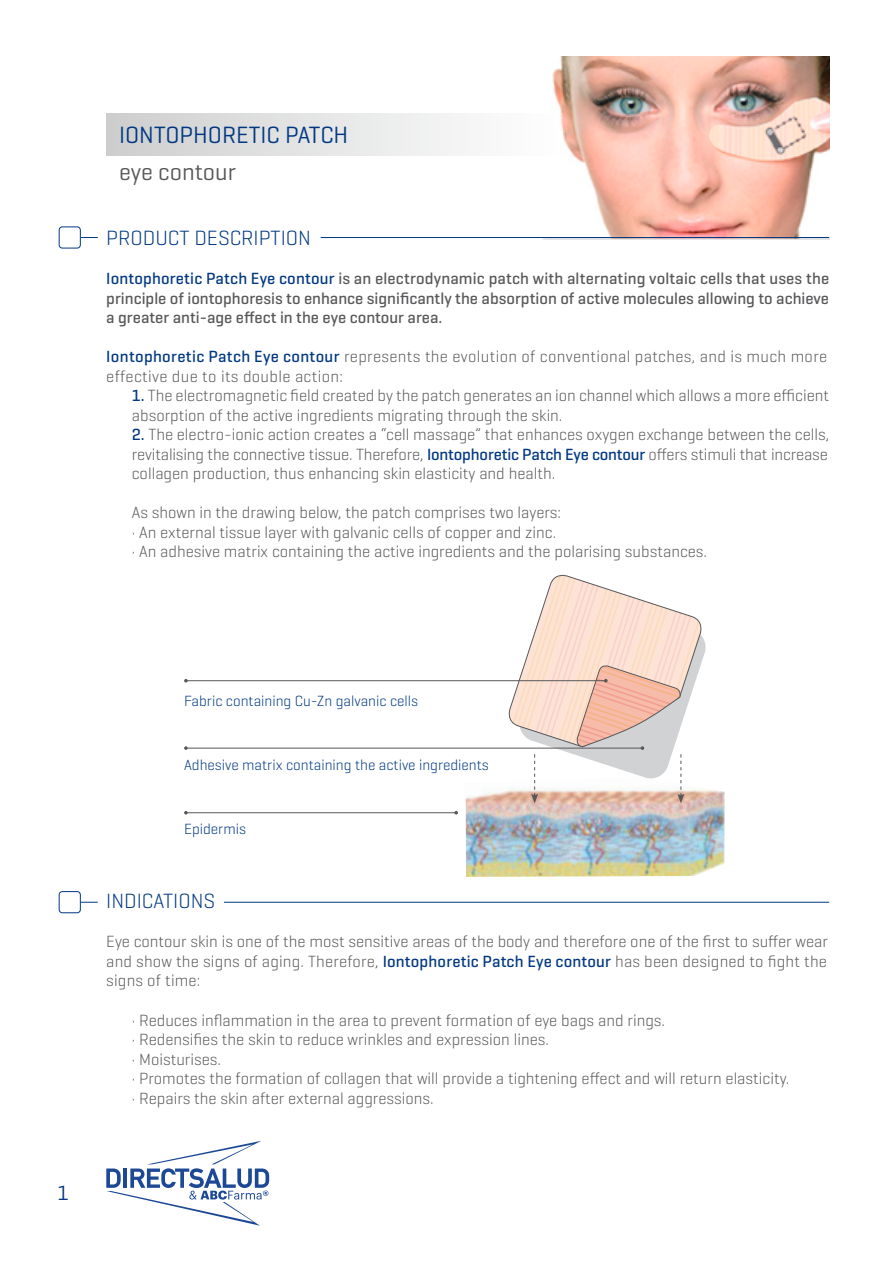
<style>
.page{position:relative;width:893px;height:1263px;background:#fff}
.page>*{position:absolute;margin:0;border:0;box-sizing:border-box;transform-origin:0 0}
.t1{font:24px "Geogrotesque";color:#003882}
.t2{font:24px "Geogrotesque";color:#58585a}
.t3{font:300 21px "Geogrotesque";color:#003882}
.t4{font:21px "Geogrotesque";color:#003882}
.t5{font:300 16.5px/19.5px "Geogrotesque";color:#58585a}
.t6{font:500 16.5px/19.5px "Geogrotesque";color:#58585a;text-align:justify}
.t7{font:300 16.5px/19.5px "Geogrotesque";letter-spacing:.02em;color:#58585a}
.t8{font:300 15px "Geogrotesque";color:#003882}
.s1{color:#003882}
.s2{font-weight:500;color:#003882}
</style>
<div class="page">
<img style="left:542px;top:57px;width:287px;height:183px">
<hr style="left:321px;top:237px;width:508px;height:1px;background:#003882">
<div style="left:59px;top:226px;width:22px;height:22px;border:1px solid #003882;border-radius:3px"></div>
<svg style="left:81px;top:237px;width:17px;height:1px"></svg>
<hr style="left:224px;top:902px;width:605px;height:1px;background:#003882">
<div style="left:59px;top:891px;width:22px;height:22px;border:1px solid #003882;border-radius:3px"></div>
<svg style="left:81px;top:902px;width:17px;height:1px"></svg>
<img style="left:465px;top:789px;width:260px;height:88px">
<hr style="left:186px;top:812px;width:270px;height:1px;background:#58585a">
<hr style="left:186px;top:680px;width:420px;height:1px;background:#58585a">
<hr style="left:186px;top:748px;width:456px;height:1px;background:#58585a">
<svg style="left:184px;top:746px;width:4px;height:4px"></svg>
<svg style="left:506px;top:574px;width:202px;height:229px"></svg>
<div style="left:106px;top:113px;width:456px;height:43px;background:linear-gradient(to right,#cececf,#fff)"></div>
<svg style="left:106px;top:1141px;width:163px;height:85px"></svg>
<h1 class="t1" style="left:119px;top:120px;width:231px">IONTOPHORETIC PATCH</h1>
<h1 class="t2" style="left:119px;top:157px;width:119px">eye contour</h1>
<p class="t3" style="left:106px;top:225px;width:206px">PRODUCT DESCRIPTION</p>
<p class="t6" style="left:106px;top:269px;width:724px"><span class="s1">Iontophoretic Patch Eye contour</span> is an electrodynamic patch with alternating voltaic cells that uses the principle of iontophoresis to enhance significantly the absorption of active molecules allowing to achieve a greater anti-age effect in the eye contour area.</p>
<p class="t7" style="left:106px;top:346px;width:722px"><span class="s2">Iontophoretic Patch Eye contour</span> represents the evolution of conventional patches, and is much more effective due to its double action:</p>
<p class="t5" style="left:132px;top:385px;width:699px"><span class="s2">1.</span> The electromagnetic field created by the patch generates an ion channel which allows a more efficient absorption of the active ingredients migrating through the skin.</p>
<p class="t5" style="left:132px;top:424px;width:699px;text-align:justify"><span class="s2">2.</span> The electro-ionic action creates a “cell massage” that enhances oxygen exchange between the cells, revitalising the connective tissue. Therefore, <span class="s2">Iontophoretic Patch Eye contour</span> offers stimuli that increase collagen production, thus enhancing skin elasticity and health.</p>
<p class="t5" style="left:132px;top:502px;width:577px">As shown in the drawing below, the patch comprises two layers:<br>· An external tissue layer with galvanic cells of copper and zinc.<br>· An adhesive matrix containing the active ingredients and the polarising substances.</p>
<p class="t4" style="left:57px;top:1179px;width:13px">1</p>
<p class="t8" style="left:184px;top:692px;width:235px">Fabric containing Cu-Zn galvanic cells</p>
<p class="t8" style="left:184px;top:756px;width:306px">Adhesive matrix containing the active ingredients</p>
<p class="t8" style="left:184px;top:819px;width:63px">Epidermis</p>
<p class="t3" style="left:106px;top:888px;width:110px">INDICATIONS</p>
<p class="t5" style="left:106px;top:931px;width:723px;text-align:justify">Eye contour skin is one of the most sensitive areas of the body and therefore one of the first to suffer wear and show the signs of aging. Therefore, <span class="s2">Iontophoretic Patch Eye contour</span> has been designed to fight the signs of time:</p>
<p class="t5" style="left:132px;top:1009px;width:659px">· Reduces inflammation in the area to prevent formation of eye bags and rings.<br>· Redensifies the skin to reduce wrinkles and expression lines.<br>· Moisturises.<br>· Promotes the formation of collagen that will provide a tightening effect and will return elasticity. · Repairs the skin after external aggressions.</p>
</div>
